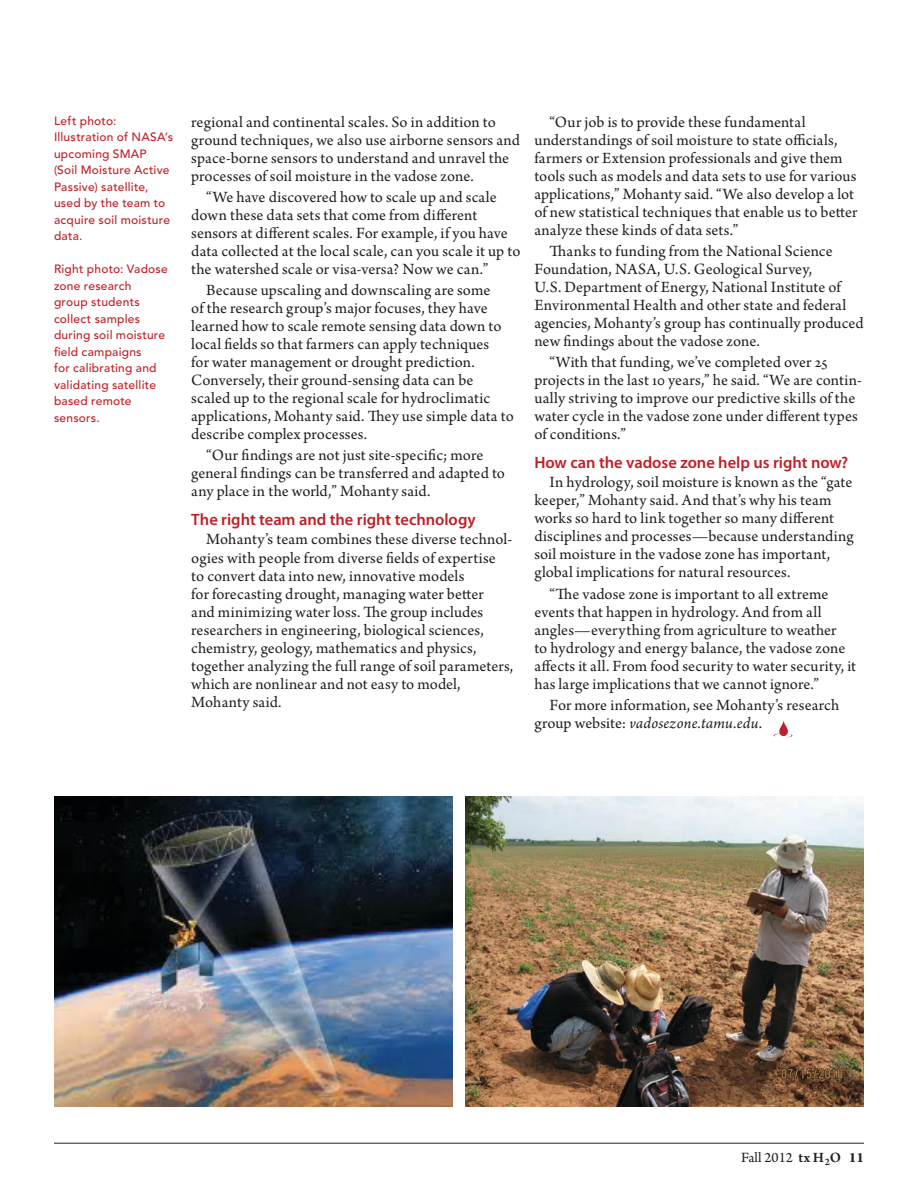
<style>
.page{position:relative;width:918px;height:1188px;background:#fff}
.page>*{position:absolute;margin:0;border:0;box-sizing:border-box;transform-origin:0 0}
.body{font:16.5px/18px "Arno Pro";letter-spacing:.005em;color:#231f20}
.Subhead{font:600 16.5px "Myriad Pro";color:#be2028}
.t1{font:15px "Arno Pro";color:#231f20}
.t2{font:500 12px/16.5px "Avenir";letter-spacing:.02em;color:#be2028}
.s1{font-style:italic}
.s2{font-weight:600}
.s3{font-weight:700}
</style>
<div class="page">
<img style="left:54px;top:796px;width:398px;height:311px">
<img style="left:466px;top:796px;width:398px;height:311px">
<hr style="left:54px;top:1143px;width:810px;height:1px;background:#231f20">
<svg style="left:774px;top:720px;width:18px;height:18px"></svg>
<p class="t2" style="left:54px;top:113px;width:121px">Left photo:<br>Illustration of NASA’s upcoming SMAP<br>(Soil Moisture Active<br>Passive) satellite, used by the team to acquire soil moisture data.</p>
<p class="t2" style="left:54px;top:261px;width:115px">Right photo: Vadose zone research group students collect samples during soil moisture field campaigns<br>for calibrating and validating satellite based remote sensors.</p>
<p class="body" style="left:191px;top:114px;width:330px">regional and continental scales. So in addition to ground techniques, we also use airborne sensors and space-borne sensors to understand and unravel the processes of soil moisture in the vadose zone.</p>
<p class="body" style="left:191px;top:189px;width:331px;text-indent:15px">“We have discovered how to scale up and scale down these data sets that come from different sensors at different scales. For example, if you have data collected at the local scale, can you scale it up to the watershed scale or visa-versa? Now we can.”</p>
<p class="body" style="left:191px;top:282px;width:324px;text-indent:15px">Because upscaling and downscaling are some<br>of the research group’s major focuses, they have learned how to scale remote sensing data down to local fields so that farmers can apply techniques<br>for water management or drought prediction.<br>Conversely, their ground-sensing data can be scaled up to the regional scale for hydroclimatic applications, Mohanty said. They use simple data to describe complex processes.</p>
<p class="body" style="left:191px;top:447px;width:315px;text-indent:15px">“Our findings are not just site-specific; more general findings can be transferred and adapted to any place in the world,” Mohanty said.</p>
<p class="Subhead" style="left:191px;top:509px;width:286px">The right team and the right technology</p>
<p class="body" style="left:191px;top:531px;width:324px;text-indent:15px">Mohanty’s team combines these diverse technol&shy;ogies with people from diverse fields of expertise<br>to convert data into new, innovative models<br>for forecasting drought, managing water better<br>and minimizing water loss. The group includes researchers in engineering, biological sciences, chemistry, geology, mathematics and physics, together analyzing the full range of soil parameters, which are nonlinear and not easy to model, Mohanty said.</p>
<p class="body" style="left:534px;top:114px;width:325px;text-indent:15px">“Our job is to provide these fundamental understandings of soil moisture to state officials, farmers or Extension professionals and give them tools such as models and data sets to use for various applications,” Mohanty said. “We also develop a lot of new statistical techniques that enable us to better analyze these kinds of data sets.”</p>
<p class="body" style="left:534px;top:243px;width:331px;text-indent:15px">Thanks to funding from the National Science Foundation, NASA, U.S. Geological Survey,<br>U.S. Department of Energy, National Institute of Environmental Health and other state and federal agencies, Mohanty’s group has continually produced new findings about the vadose zone.</p>
<p class="body" style="left:534px;top:354px;width:329px;text-indent:15px">“With that funding, we’ve completed over 25 projects in the last 10 years,” he said. “We are contin&shy;ually striving to improve our predictive skills of the water cycle in the vadose zone under different types of conditions.”</p>
<p class="Subhead" style="left:534px;top:452px;width:315px">How can the vadose zone help us right now?</p>
<p class="body" style="left:534px;top:474px;width:321px;text-indent:15px">In hydrology, soil moisture is known as the “gate keeper,” Mohanty said. And that’s why his team works so hard to link together so many different disciplines and processes—because understanding soil moisture in the vadose zone has important, global implications for natural resources.</p>
<p class="body" style="left:534px;top:585px;width:323px;text-indent:15px">“The vadose zone is important to all extreme events that happen in hydrology. And from all angles—everything from agriculture to weather<br>to hydrology and energy balance, the vadose zone affects it all. From food security to water security, it has large implications that we cannot ignore.”</p>
<p class="body" style="left:534px;top:697px;width:306px;text-indent:15px">For more information, see Mohanty’s research group website: <span class="s1">vadosezone.tamu.edu</span>.</p>
<p class="t1" style="left:741px;top:1149px;width:124px">Fall 2012 <span class="s2">tx H</span><sub>2</sub><span class="s2">O</span> <span class="s3">11</span></p>
</div>
